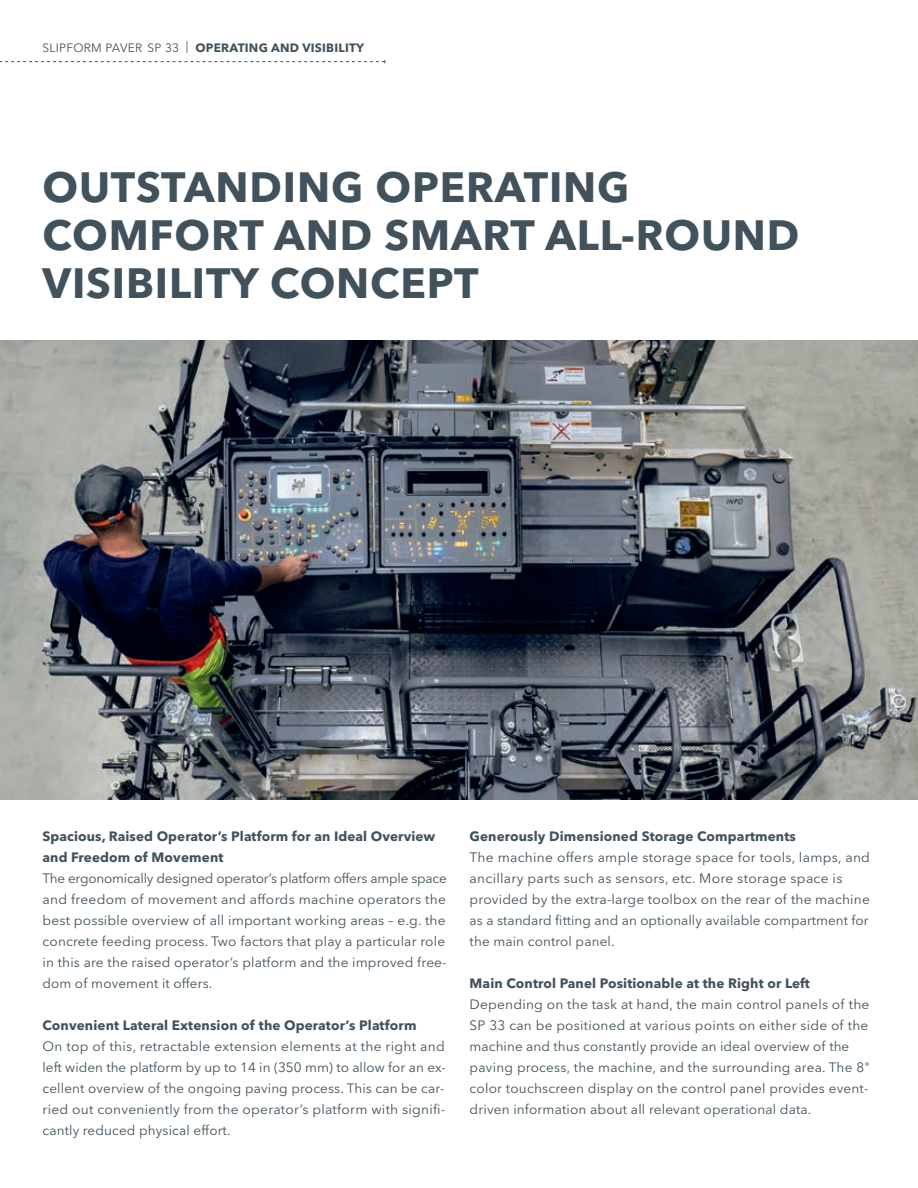
<style>
.page{position:relative;width:918px;height:1188px;background:#fff}
.page>*{position:absolute;margin:0;border:0;box-sizing:border-box;transform-origin:0 0}
.t1{font:700 42px/48px "Avenir Next LT Pro";letter-spacing:.02em;color:#41525c}
.t2{font:13.5px/21px "Avenir Next LT Pro";letter-spacing:.01em;color:#41525c;text-align:justify}
.t3{font:700 13.5px/21px "Avenir Next LT Pro";letter-spacing:.01em;color:#41525c}
.t4{font:700 12px "Avenir Next LT Pro";letter-spacing:.02em;color:#41525c}
.s1{font-weight:400}
</style>
<div class="page">
<svg style="left:0;top:60px;width:386px;height:3px"></svg>
<img style="left:0;top:340px;width:918px;height:459px">
<p class="t4" style="left:43px;top:40px;width:323px"><span class="s1">SLIPFORM PAVER SP 33 |</span> OPERATING AND VISIBILITY</p>
<h1 class="t1" style="left:43px;top:163px;width:758px">OUTSTANDING OPERATING<br>COMFORT AND SMART ALL-ROUND<br>VISIBILITY CONCEPT</h1>
<p class="t3" style="left:43px;top:826px;width:394px">Spacious, Raised Operator’s Platform for an Ideal Overview and Freedom of Movement</p>
<p class="t2" style="left:43px;top:868px;width:406px">The ergonomically designed operator’s platform offers ample space and freedom of movement and affords machine operators the best possible overview of all important working areas – e.g. the concrete feeding process. Two factors that play a particular role in this are the raised operator’s platform and the improved free&shy;dom of movement it offers.</p>
<p class="t3" style="left:43px;top:1015px;width:375px">Convenient Lateral Extension of the Operator’s Platform</p>
<p class="t2" style="left:43px;top:1036px;width:405px">On top of this, retractable extension elements at the right and left widen the platform by up to 14 in (350 mm) to allow for an ex&shy;cellent overview of the ongoing paving process. This can be car&shy;ried out conveniently from the operator’s platform with signifi&shy;cantly reduced physical effort.</p>
<p class="t3" style="left:470px;top:826px;width:328px">Generously Dimensioned Storage Compartments</p>
<p class="t2" style="left:470px;top:847px;width:402px;text-align:left">The machine offers ample storage space for tools, lamps, and ancillary parts such as sensors, etc. More storage space is provided by the extra-large toolbox on the rear of the machine as a standard fitting and an optionally available compartment for the main control panel.</p>
<p class="t3" style="left:470px;top:973px;width:342px">Main Control Panel Positionable at the Right or Left</p>
<p class="t2" style="left:470px;top:994px;width:402px;text-align:left">Depending on the task at hand, the main control panels of the SP 33 can be positioned at various points on either side of the machine and thus constantly provide an ideal overview of the paving process, the machine, and the surrounding area. The 8" color touchscreen display on the control panel provides event&shy;driven information about all relevant operational data.</p>
</div>
